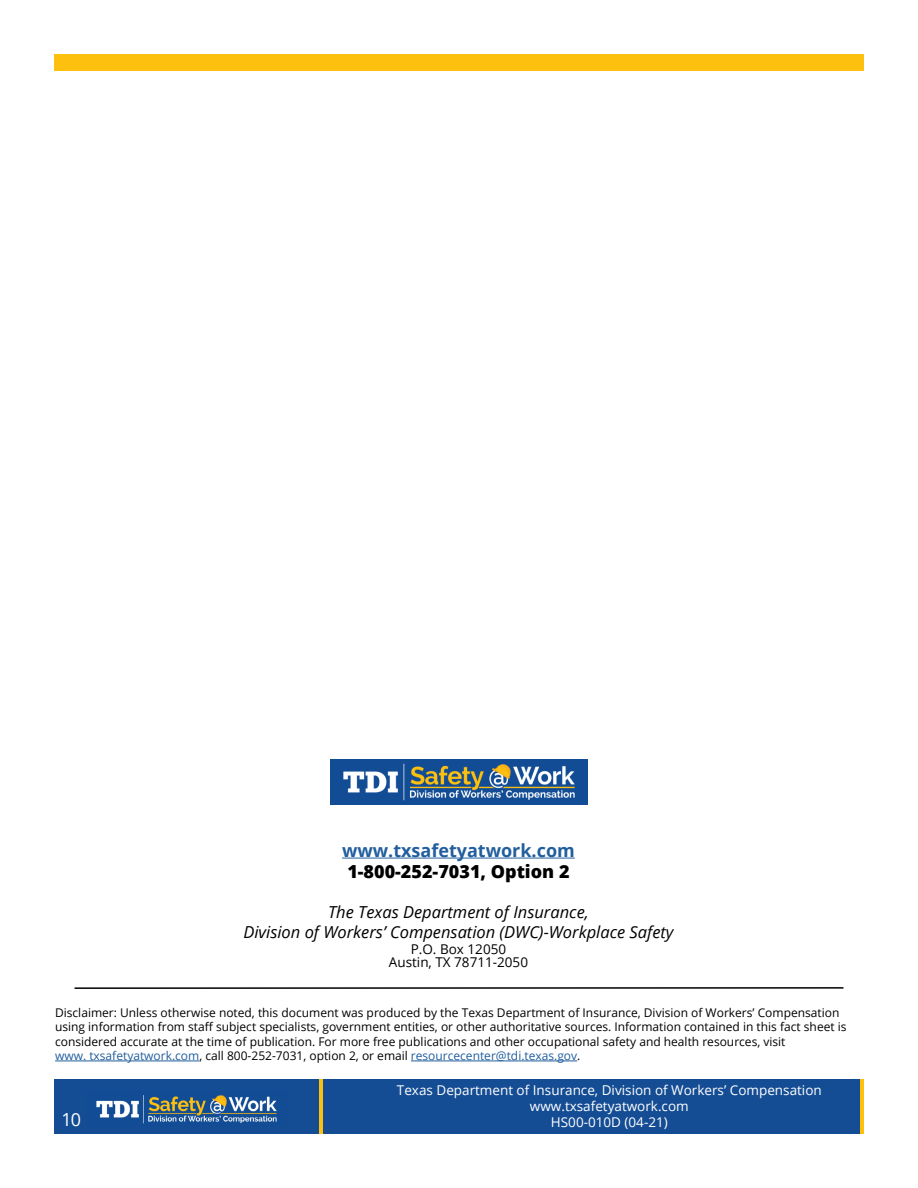
<style>
.page{position:relative;width:918px;height:1188px;background:#fff}
.page>*{position:absolute;margin:0;border:0;box-sizing:border-box;transform-origin:0 0}
.t1{font:700 18px/21.6px "Open Sans";color:#215e9e}
.t2{font:18px "Open Sans";color:#fff}
.t3{font:italic 16.5px/19.8px "Open Sans";color:#000;text-align:center}
.t4{font:13.5px/16.2px "Open Sans";color:#fff;text-align:center}
.t5{font:13.5px/13.5px "Open Sans";color:#000;text-align:center}
.t6{font:12px/14.4px "Open Sans";color:#000}
.s1{font-weight:800;color:#000}
.s2{color:#215e9e}
</style>
<div class="page">
<img style="left:331px;top:759px;width:256px;height:46px">
<div style="left:54px;top:1080px;width:810px;height:54px;background:#154d94"></div>
<img style="left:96px;top:1095px;width:181px;height:29px">
<hr style="left:860px;top:1080px;width:4px;height:54px;background:#fec00f">
<hr style="left:319px;top:1080px;width:4px;height:54px;background:#fec00f">
<hr style="left:75px;top:987px;width:768px;height:2px;background:#000">
<div style="left:54px;top:54px;width:810px;height:17px;background:#fec00f"></div>
<hr style="left:342px;top:858px;width:233px;height:1px;background:#215e9e">
<hr style="left:55px;top:1061px;width:144px;height:1px;background:#215e9e">
<hr style="left:411px;top:1061px;width:166px;height:1px;background:#215e9e">
<p class="t1" style="left:342px;top:839px;width:234px">www.txsafetyatwork.com<br><span class="s1">1-800-252-7031, Option 2</span></p>
<p class="t3" style="left:243px;top:902px;width:432px">The Texas Department of Insurance,<br>Division of Workers’ Compensation (DWC)-Workplace Safety</p>
<p class="t5" style="left:389px;top:942px;width:141px">P.O. Box 12050<br>Austin, TX 78711-2050</p>
<p class="t6" style="left:55px;top:1005px;width:793px">Disclaimer: Unless otherwise noted, this document was produced by the Texas Department of Insurance, Division of Workers’ Compensation using information from staff subject specialists, government entities, or other authoritative sources. Information contained in this fact sheet is considered accurate at the time of publication. For more free publications and other occupational safety and health resources, visit<br><span class="s2">www. txsafetyatwork.com</span>, call 800-252-7031, option 2, or email <span class="s2">resourcecenter@tdi.texas.gov</span>.</p>
<p class="t4" style="left:397px;top:1081px;width:426px">Texas Department of Insurance, Division of Workers’ Compensation www.txsafetyatwork.com</p>
<p class="t2" style="left:62px;top:1107px;width:21px">10</p>
<p class="t4" style="left:551px;top:1114px;width:118px">HS00-010D (04-21)</p>
</div>
